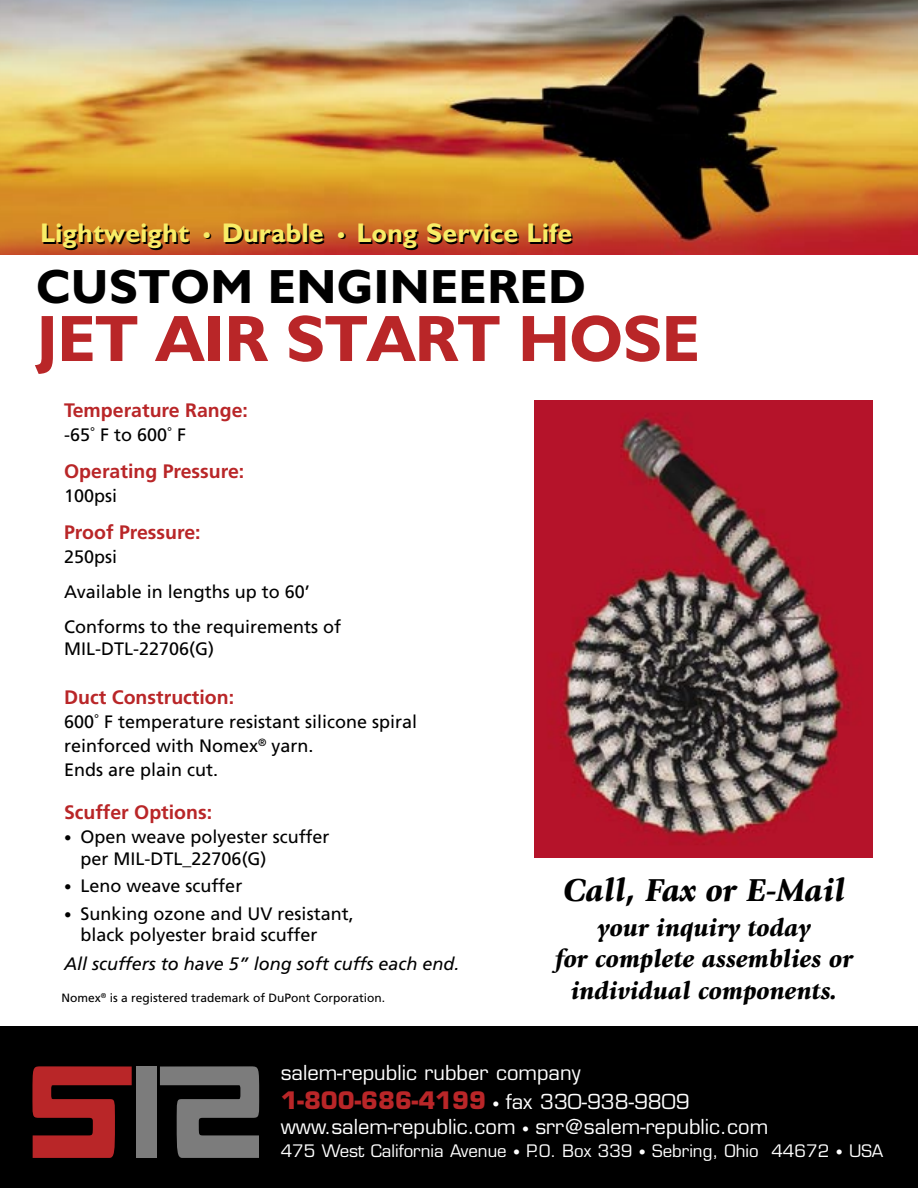
<style>
.page{position:relative;width:918px;height:1188px;background:#fff}
.page>*{position:absolute;margin:0;border:0;box-sizing:border-box;transform-origin:0 0}
.t1{font:700 65.7px "Gibraltar";color:#b92628}
.t2{font:700 48.15px "Gibraltar";letter-spacing:.02em;color:#000}
.t3{font:700 34.5px "Gibraltar";color:#f8ed67}
.t4{font:italic 900 33px "Giovanni";color:#000}
.t5{font:700 27px "Gibraltar";letter-spacing:.02em;color:#000}
.t6{font:italic 900 25.5px/31.5px "Giovanni";color:#000;text-align:center}
.t7{font:20.1px "Eurostile";color:#fff}
.t8{font:700 19.5px "Frutiger";color:#b92628}
.t9{font:18px/21.6px "Frutiger";color:#000}
.t10{font:italic 18px "Frutiger";color:#000}
.t11{font:16.8px "Eurostile";color:#fff}
.t12{font:12px "Frutiger";color:#000}
.s1{font-size:15px}
.s2{font-weight:700;font-size:23.55px;color:#b92628}
.s3{font-size:13.5px}
</style>
<div class="page">
<img style="left:0;top:0;width:918px;height:255px">
<div style="left:0;top:1026px;width:918px;height:162px;background:#000"></div>
<svg style="left:32px;top:1066px;width:100px;height:92px"></svg>
<svg style="left:160px;top:1066px;width:99px;height:92px"></svg>
<div style="left:136px;top:1067px;width:20px;height:91px;background:#7c7c7c"></div>
<img style="left:535px;top:401px;width:337px;height:456px">
<p class="t5" style="left:42px;top:218px;width:150px">Lightweight</p>
<p class="t3" style="left:202px;top:214px;width:11px">•</p>
<p class="t5" style="left:224px;top:218px;width:103px">Durable</p>
<p class="t3" style="left:337px;top:214px;width:11px">•</p>
<p class="t5" style="left:358px;top:218px;width:217px">Long Service Life</p>
<p class="t2" style="left:37px;top:257px;width:550px">CUSTOM ENGINEERED</p>
<p class="t1" style="left:37px;top:298px;width:665px">JET AIR START HOSE</p>
<p class="t8" style="left:64px;top:399px;width:185px">Temperature Range:</p>
<p class="t9" style="left:64px;top:424px;width:124px">-65˚ F to 600˚ F</p>
<p class="t8" style="left:64px;top:460px;width:182px">Operating Pressure:</p>
<p class="t9" style="left:64px;top:485px;width:55px">100psi</p>
<p class="t8" style="left:64px;top:521px;width:138px">Proof Pressure:</p>
<p class="t9" style="left:64px;top:546px;width:55px">250psi</p>
<p class="t9" style="left:64px;top:581px;width:247px">Available in lengths up to 60’</p>
<p class="t9" style="left:64px;top:616px;width:279px">Conforms to the requirements of<br>MIL-DTL-22706(G)</p>
<p class="t8" style="left:64px;top:686px;width:172px">Duct Construction:</p>
<p class="t9" style="left:64px;top:710px;width:355px;line-height:24px">600˚ F temperature resistant silicone spiral reinforced with Nomex<sup>®</sup> yarn.<br>Ends are plain cut.</p>
<p class="t8" style="left:64px;top:801px;width:150px">Scuffer Options:</p>
<p class="t9" style="left:81px;top:826px;width:250px;text-indent:-16px"><span class="s1">•</span> Open weave polyester scuffer per MIL-DTL_22706(G)</p>
<p class="t9" style="left:64px;top:875px;width:180px"><span class="s1">•</span> Leno weave scuffer</p>
<p class="t9" style="left:81px;top:903px;width:275px;text-indent:-16px"><span class="s1">•</span> Sunking ozone and UV resistant, black polyester braid scuffer</p>
<p class="t10" style="left:64px;top:953px;width:397px">All scuffers to have 5” long soft cuffs each end.</p>
<p class="t4" style="left:563px;top:871px;width:284px">Call, Fax or E-Mail</p>
<p class="t6" style="left:555px;top:912px;width:299px">your inquiry today<br>for complete assemblies or</p>
<p class="t12" style="left:62px;top:991px;width:325px">Nomex<sup>®</sup> is a registered trademark of DuPont Corporation.</p>
<p class="t6" style="left:571px;top:975px;width:268px">individual components.</p>
<p class="t7" style="left:281px;top:1061px;width:301px">salem-republic rubber company</p>
<p class="t7" style="left:281px;top:1089px;width:410px"><span class="s2">1-800-686-4199</span> <span class="s3">•</span> fax 330-938-9809</p>
<p class="t7" style="left:281px;top:1114px;width:489px">www.salem-republic.com <span class="s3">•</span> srr@salem-republic.com</p>
<p class="t11" style="left:281px;top:1141px;width:604px">475 West California Avenue <span class="s3">•</span> P.O. Box 339 <span class="s3">•</span> Sebring, Ohio 44672 <span class="s3">•</span> USA</p>
</div>
